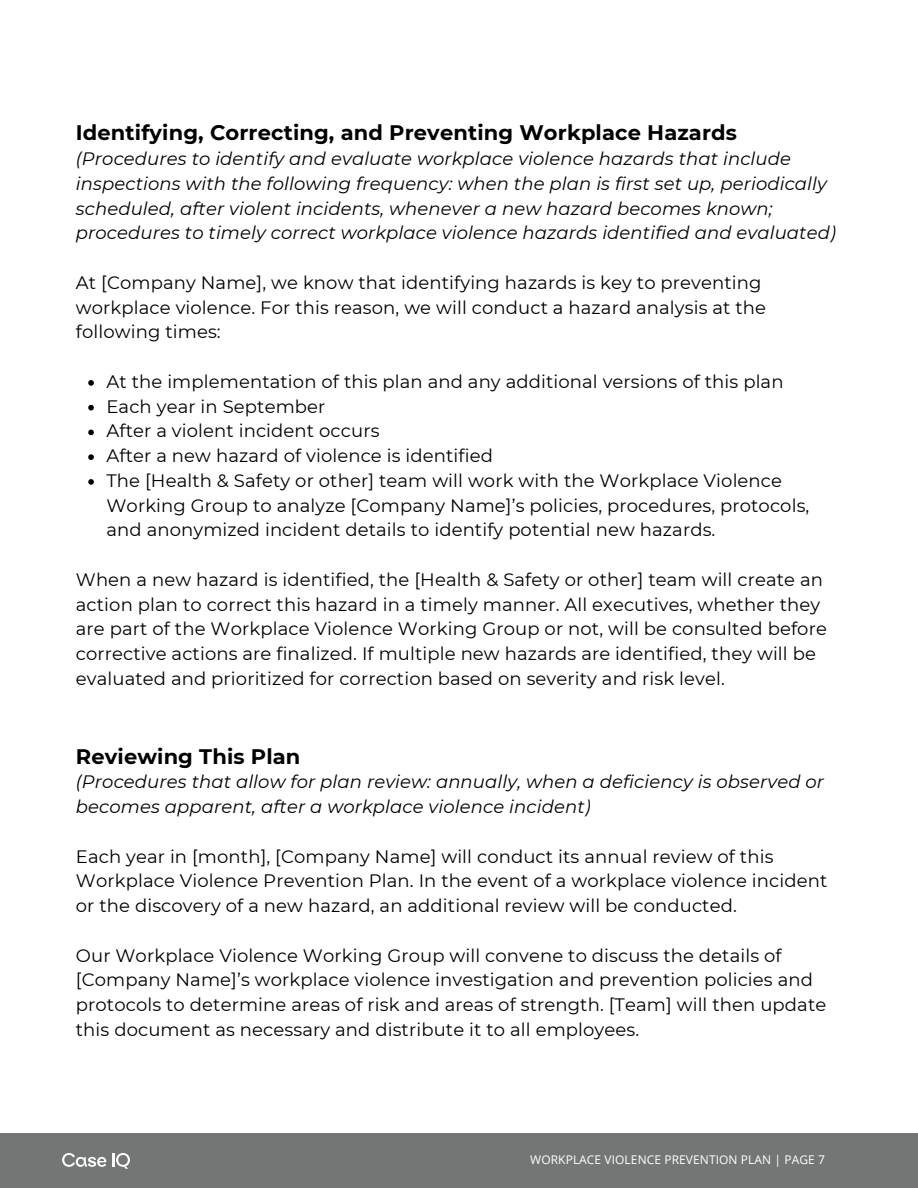
<style>
.page{position:relative;width:918px;height:1188px;background:#fff}
.page>*{position:absolute;margin:0;border:0;box-sizing:border-box;transform-origin:0 0}
.t1{font:700 21px "Montserrat";letter-spacing:.005em;color:#000}
.t2{font:18px/24.8px "Montserrat";letter-spacing:.005em;color:#000}
.t3{font:italic 18px/24.8px "Montserrat";letter-spacing:.005em;color:#000}
.t4{font:12px "Open Sans";letter-spacing:.005em;color:#fff}
</style>
<div class="page">
<div style="left:0;top:1134px;width:918px;height:54px;background:#747575"></div>
<svg style="left:62px;top:1153px;width:44px;height:14px"></svg>
<svg style="left:112px;top:1153px;width:18px;height:16px"></svg>
<svg style="left:88px;top:380px;width:6px;height:6px"></svg>
<svg style="left:88px;top:405px;width:6px;height:5px"></svg>
<svg style="left:88px;top:430px;width:6px;height:5px"></svg>
<svg style="left:88px;top:454px;width:6px;height:6px"></svg>
<svg style="left:88px;top:479px;width:6px;height:6px"></svg>
<h1 class="t1" style="left:76px;top:120px;width:663px">Identifying, Correcting, and Preventing Workplace Hazards</h1>
<h1 class="t3" style="left:76px;top:146px;width:762px">(Procedures to identify and evaluate workplace violence hazards that include inspections with the following frequency: when the plan is first set up, periodically scheduled, after violent incidents, whenever a new hazard becomes known; procedures to timely correct workplace violence hazards identified and evaluated)</h1>
<p class="t2" style="left:76px;top:270px;width:692px">At [Company Name], we know that identifying hazards is key to preventing workplace violence. For this reason, we will conduct a hazard analysis at the following times:</p>
<p class="t2" style="left:106px;top:369px;width:679px">At the implementation of this plan and any additional versions of this plan</p>
<p class="t2" style="left:106px;top:394px;width:220px">Each year in September</p>
<p class="t2" style="left:106px;top:419px;width:275px">After a violent incident occurs</p>
<p class="t2" style="left:106px;top:443px;width:388px">After a new hazard of violence is identified</p>
<h1 class="t2" style="left:106px;top:468px;width:704px">The [Health &amp; Safety or other] team will work with the Workplace Violence<br>Working Group to analyze [Company Name]’s policies, procedures, protocols, and anonymized incident details to identify potential new hazards.</h1>
<h1 class="t2" style="left:76px;top:567px;width:753px">When a new hazard is identified, the [Health &amp; Safety or other] team will create an action plan to correct this hazard in a timely manner. All executives, whether they are part of the Workplace Violence Working Group or not, will be consulted before corrective actions are finalized. If multiple new hazards are identified, they will be evaluated and prioritized for correction based on severity and risk level.</h1>
<h1 class="t1" style="left:76px;top:743px;width:226px">Reviewing This Plan</h1>
<h1 class="t3" style="left:76px;top:770px;width:750px">(Procedures that allow for plan review: annually, when a deficiency is observed or becomes apparent, after a workplace violence incident)</h1>
<h1 class="t2" style="left:76px;top:844px;width:753px">Each year in [month], [Company Name] will conduct its annual review of this<br>Workplace Violence Prevention Plan. In the event of a workplace violence incident or the discovery of a new hazard, an additional review will be conducted.</h1>
<p class="t2" style="left:76px;top:943px;width:752px">Our Workplace Violence Working Group will convene to discuss the details of [Company Name]’s workplace violence investigation and prevention policies and protocols to determine areas of risk and areas of strength. [Team] will then update this document as necessary and distribute it to all employees.</p>
<h1 class="t4" style="left:530px;top:1151px;width:296px">WORKPLACE VIOLENCE PREVENTION PLAN | PAGE 7</h1>
</div>
